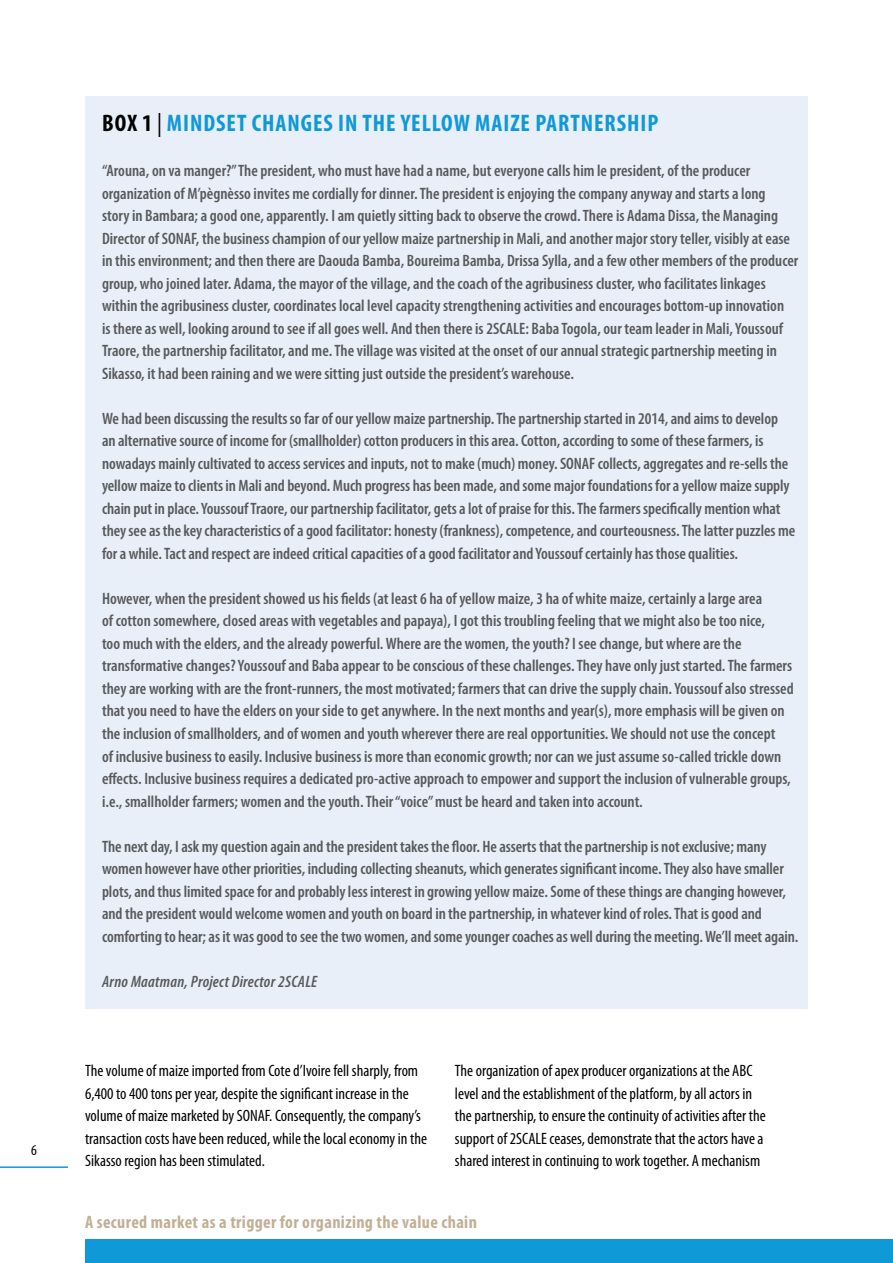
<style>
.page{position:relative;width:893px;height:1263px;background:#fff}
.page>*{position:absolute;margin:0;border:0;box-sizing:border-box;transform-origin:0 0}
.t1{font:700 condensed 24px "Myriad Pro";letter-spacing:.04em;color:#0f99d6}
.t2{font:700 condensed 18px "Myriad Pro";letter-spacing:.02em;color:#c1b096}
.t3{font:600 condensed 16.5px/22.5px "Myriad Pro";color:#58595b}
.t4{font:condensed 16.5px/22.5px "Myriad Pro";color:#000}
.t5{font:italic 600 condensed 16.5px "Myriad Pro";letter-spacing:.015em;color:#58595b}
.t6{font:condensed 15px "Myriad Pro";color:#000}
.s1{color:#000}
.s2{font-weight:400;color:#000}
</style>
<div class="page">
<hr style="left:0;top:1166px;width:68px;height:2px;background:#0f99d6">
<div style="left:85px;top:1240px;width:808px;height:23px;background:#0f99d6"></div>
<div style="left:85px;top:96px;width:723px;height:913px;background:#e8eff9"></div>
<p class="t6" style="left:31px;top:1141px;width:7px">6</p>
<h1 class="t1" style="left:102px;top:108px;width:558px"><span class="s1">BOX 1</span> <span class="s2">|</span> MINDSET CHANGES IN THE YELLOW MAIZE PARTNERSHIP</h1>
<p class="t3" style="left:102px;top:159px;width:698px">“Arouna, on va manger?” The president, who must have had a name, but everyone calls him le president, of the producer organization of M’pègnèsso invites me cordially for dinner. The president is enjoying the company anyway and starts a long<br>story in Bambara; a good one, apparently. I am quietly sitting back to observe the crowd. There is Adama Dissa, the Managing Director of SONAF, the business champion of our yellow maize partnership in Mali, and another major story teller, visibly at ease in this environment; and then there are Daouda Bamba, Boureima Bamba, Drissa Sylla, and a few other members of the producer group, who joined later. Adama, the mayor of the village, and the coach of the agribusiness cluster, who facilitates linkages within the agribusiness cluster, coordinates local level capacity strengthening activities and encourages bottom-up innovation<br>is there as well, looking around to see if all goes well. And then there is 2SCALE: Baba Togola, our team leader in Mali, Youssouf Traore, the partnership facilitator, and me. The village was visited at the onset of our annual strategic partnership meeting in Sikasso, it had been raining and we were sitting just outside the president’s warehouse.</p>
<p class="t3" style="left:102px;top:407px;width:695px">We had been discussing the results so far of our yellow maize partnership. The partnership started in 2014, and aims to develop an alternative source of income for (smallholder) cotton producers in this area. Cotton, according to some of these farmers, is nowadays mainly cultivated to access services and inputs, not to make (much) money. SONAF collects, aggregates and re-sells the yellow maize to clients in Mali and beyond. Much progress has been made, and some major foundations for a yellow maize supply chain put in place. Youssouf Traore, our partnership facilitator, gets a lot of praise for this. The farmers specifically mention what they see as the key characteristics of a good facilitator: honesty (frankness), competence, and courteousness. The latter puzzles me for a while. Tact and respect are indeed critical capacities of a good facilitator and Youssouf certainly has those qualities.</p>
<p class="t3" style="left:102px;top:587px;width:693px">However, when the president showed us his fields (at least 6 ha of yellow maize, 3 ha of white maize, certainly a large area<br>of cotton somewhere, closed areas with vegetables and papaya), I got this troubling feeling that we might also be too nice,<br>too much with the elders, and the already powerful. Where are the women, the youth? I see change, but where are the transformative changes? Youssouf and Baba appear to be conscious of these challenges. They have only just started. The farmers they are working with are the front-runners, the most motivated; farmers that can drive the supply chain. Youssouf also stressed that you need to have the elders on your side to get anywhere. In the next months and year(s), more emphasis will be given on the inclusion of smallholders, and of women and youth wherever there are real opportunities. We should not use the concept<br>of inclusive business to easily. Inclusive business is more than economic growth; nor can we just assume so-called trickle down effects. Inclusive business requires a dedicated pro-active approach to empower and support the inclusion of vulnerable groups, i.e., smallholder farmers; women and the youth. Their “voice” must be heard and taken into account.</p>
<p class="t3" style="left:102px;top:834px;width:698px">The next day, I ask my question again and the president takes the floor. He asserts that the partnership is not exclusive; many women however have other priorities, including collecting sheanuts, which generates significant income. They also have smaller plots, and thus limited space for and probably less interest in growing yellow maize. Some of these things are changing however, and the president would welcome women and youth on board in the partnership, in whatever kind of roles. That is good and comforting to hear; as it was good to see the two women, and some younger coaches as well during the meeting. We’ll meet again.</p>
<p class="t5" style="left:102px;top:971px;width:217px">Arno Maatman, Project Director 2SCALE</p>
<p class="t4" style="left:85px;top:1059px;width:344px">The volume of maize imported from Cote d’Ivoire fell sharply, from 6,400 to 400 tons per year, despite the significant increase in the volume of maize marketed by SONAF. Consequently, the company’s transaction costs have been reduced, while the local economy in the Sikasso region has been stimulated.</p>
<p class="t4" style="left:455px;top:1059px;width:312px">The organization of apex producer organizations at the ABC level and the establishment of the platform, by all actors in the partnership, to ensure the continuity of activities after the support of 2SCALE ceases, demonstrate that the actors have a shared interest in continuing to work together. A mechanism</p>
<p class="t2" style="left:85px;top:1210px;width:393px">A secured market as a trigger for organizing the value chain</p>
</div>
